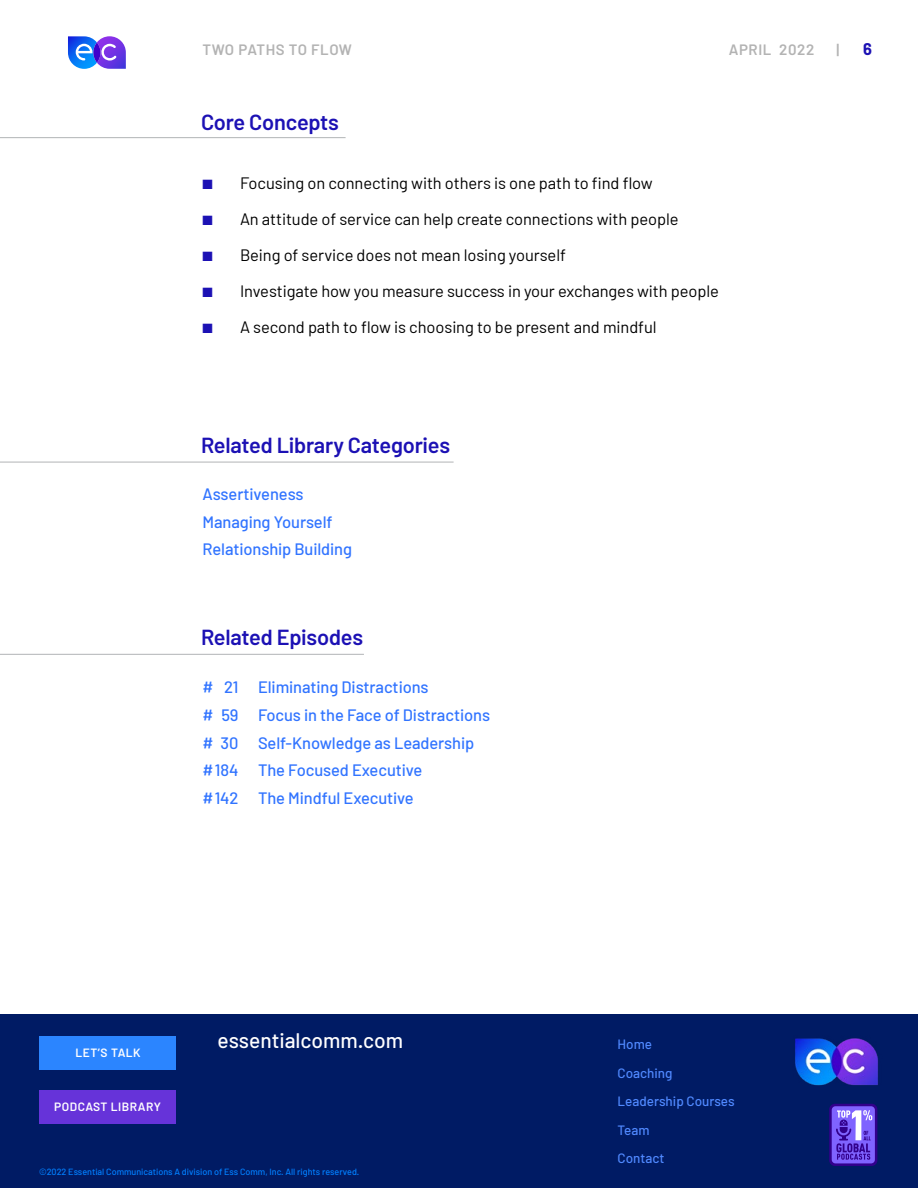
<style>
.page{position:relative;width:918px;height:1188px;background:#fff}
.page>*{position:absolute;margin:0;border:0;box-sizing:border-box;transform-origin:0 0}
.t1{font:600 21.75px "Barlow";letter-spacing:-.01em;color:#1c11b4}
.t2{font:500 21px "Barlow";color:#fff}
.t3{font:16.5px "Barlow";letter-spacing:-.005em;color:#000}
.t4{font:500 16.5px/27.8px "Barlow";letter-spacing:-.005em;color:#3174ff}
.t5{font:700 16.5px "Barlow";color:#1c11b4}
.t6{font:600 15px "Barlow";letter-spacing:.04em;color:#b3b3b3}
.t7{font:500 13.5px/28.5px "Barlow";color:#5089ff}
.t8{font:600 12px "Barlow";letter-spacing:.04em;color:#fff}
.t9{font:500 9px "Barlow";color:#007fff}
.s1{color:#1c11b4}
</style>
<div class="page">
<svg style="left:68px;top:36px;width:58px;height:33px"></svg>
<hr style="left:0;top:137px;width:346px;height:1px;background:#b1b4b6">
<hr style="left:0;top:462px;width:454px;height:1px;background:#b1b4b6">
<hr style="left:0;top:654px;width:364px;height:1px;background:#b1b4b6">
<div style="left:0;top:1014px;width:918px;height:174px;background:#001b64"></div>
<img style="left:795px;top:1038px;width:83px;height:48px">
<svg style="left:829px;top:1104px;width:48px;height:62px"></svg>
<svg style="left:832px;top:1106px;width:43px;height:57px;background:#7f62e9"></svg>
<div style="left:39px;top:1090px;width:136px;height:33px;background:#6633d9"></div>
<div style="left:39px;top:1036px;width:137px;height:34px;background:#2b85ff"></div>
<p class="t6" style="left:202px;top:40px;width:151px">TWO PATHS TO FLOW</p>
<p class="t6" style="left:729px;top:40px;width:87px">APRIL 2022</p>
<p class="t6" style="left:837px;top:40px;width:4px">|</p>
<p class="t5" style="left:863px;top:39px;width:10px">6</p>
<h1 class="t1" style="left:201px;top:109px;width:139px">Core Concepts</h1>
<p class="t3" style="left:202px;top:173px;width:452px"><span class="s1">■</span> Focusing on connecting with others is one path to find flow</p>
<p class="t3" style="left:202px;top:209px;width:478px"><span class="s1">■</span> An attitude of service can help create connections with people</p>
<p class="t3" style="left:202px;top:245px;width:365px"><span class="s1">■</span> Being of service does not mean losing yourself</p>
<p class="t3" style="left:202px;top:281px;width:518px"><span class="s1">■</span> Investigate how you measure success in your exchanges with people</p>
<p class="t3" style="left:202px;top:317px;width:456px"><span class="s1">■</span> A second path to flow is choosing to be present and mindful</p>
<h1 class="t1" style="left:201px;top:431px;width:251px">Related Library Categories</h1>
<p class="t4" style="left:202px;top:480px;width:151px">Assertiveness<br>Managing Yourself<br>Relationship Building</p>
<h1 class="t1" style="left:201px;top:624px;width:164px">Related Episodes</h1>
<p class="t4" style="left:202px;top:673px;width:289px"># 21 Eliminating Distractions<br># 59 Focus in the Face of Distractions # 30 Self-Knowledge as Leadership #184 The Focused Executive<br>#142 The Mindful Executive</p>
<p class="t8" style="left:76px;top:1045px;width:67px">LET’S TALK</p>
<p class="t8" style="left:54px;top:1099px;width:108px">PODCAST LIBRARY</p>
<p class="t2" style="left:218px;top:1027px;width:187px">essentialcomm.com</p>
<p class="t9" style="left:39px;top:1166px;width:322px">©2022 Essential Communications A division of Ess Comm, Inc. All rights reserved.</p>
<p class="t7" style="left:618px;top:1030px;width:119px">Home<br>Coaching<br>Leadership Courses<br>Team<br>Contact</p>
</div>
